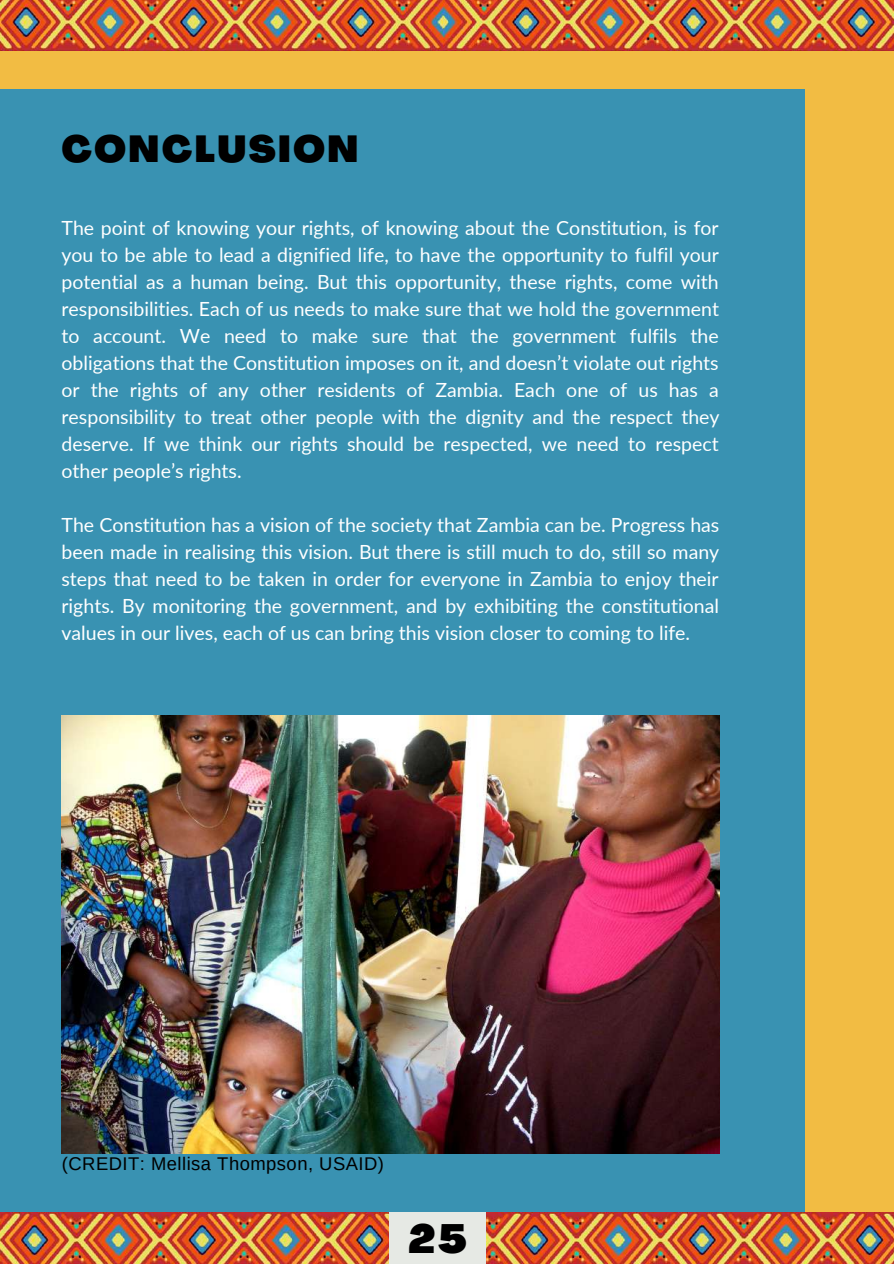
<style>
.page{position:relative;width:894px;height:1264px;background:#fff}
.page>*{position:absolute;margin:0;border:0;box-sizing:border-box;transform-origin:0 0}
.t1{font:900 40.2px "Agrandir";color:#000}
.t2{font:900 36.9px "Agrandir";letter-spacing:.055em;color:#000}
.t3{font:19.5px/27px "Lato";color:#fff;text-align:justify}
.t4{font:18.45px "Arimo";letter-spacing:.025em;color:#000}
</style>
<div class="page">
<div style="left:0;top:0;width:893px;height:1263px;background:#f2bc43"></div>
<div style="left:0;top:89px;width:804px;height:1174px;background:#3992b2"></div>
<img style="left:0;top:1212px;width:389px;height:47px">
<img style="left:61px;top:715px;width:658px;height:438px">
<img style="left:0;top:1259px;width:389px;height:4px">
<img style="left:485px;top:1212px;width:408px;height:51px">
<img style="left:0;top:0;width:893px;height:50px">
<div style="left:389px;top:1212px;width:96px;height:51px;background:#e6e9e4"></div>
<h2 class="t2" style="left:61px;top:134px;width:298px">CONCLUSION</h2>
<p class="t3" style="left:61px;top:214px;width:659px">The point of knowing your rights, of knowing about the Constitution, is for you to be able to lead a dignified life, to have the opportunity to fulfil your potential as a human being. But this opportunity, these rights, come with responsibilities. Each of us needs to make sure that we hold the government to account. We need to make sure that the government fulfils the obligations that the Constitution imposes on it, and doesn’t violate out rights or the rights of any other residents of Zambia. Each one of us has a responsibility to treat other people with the dignity and the respect they deserve. If we think our rights should be respected, we need to respect other people’s rights.</p>
<p class="t3" style="left:61px;top:511px;width:659px">The Constitution has a vision of the society that Zambia can be. Progress has been made in realising this vision. But there is still much to do, still so many steps that need to be taken in order for everyone in Zambia to enjoy their rights. By monitoring the government, and by exhibiting the constitutional values in our lives, each of us can bring this vision closer to coming to life.</p>
<p class="t4" style="left:62px;top:1153px;width:323px">(CREDIT: Mellisa Thompson, USAID)</p>
<h1 class="t1" style="left:408px;top:1222px;width:60px">25</h1>
</div>
